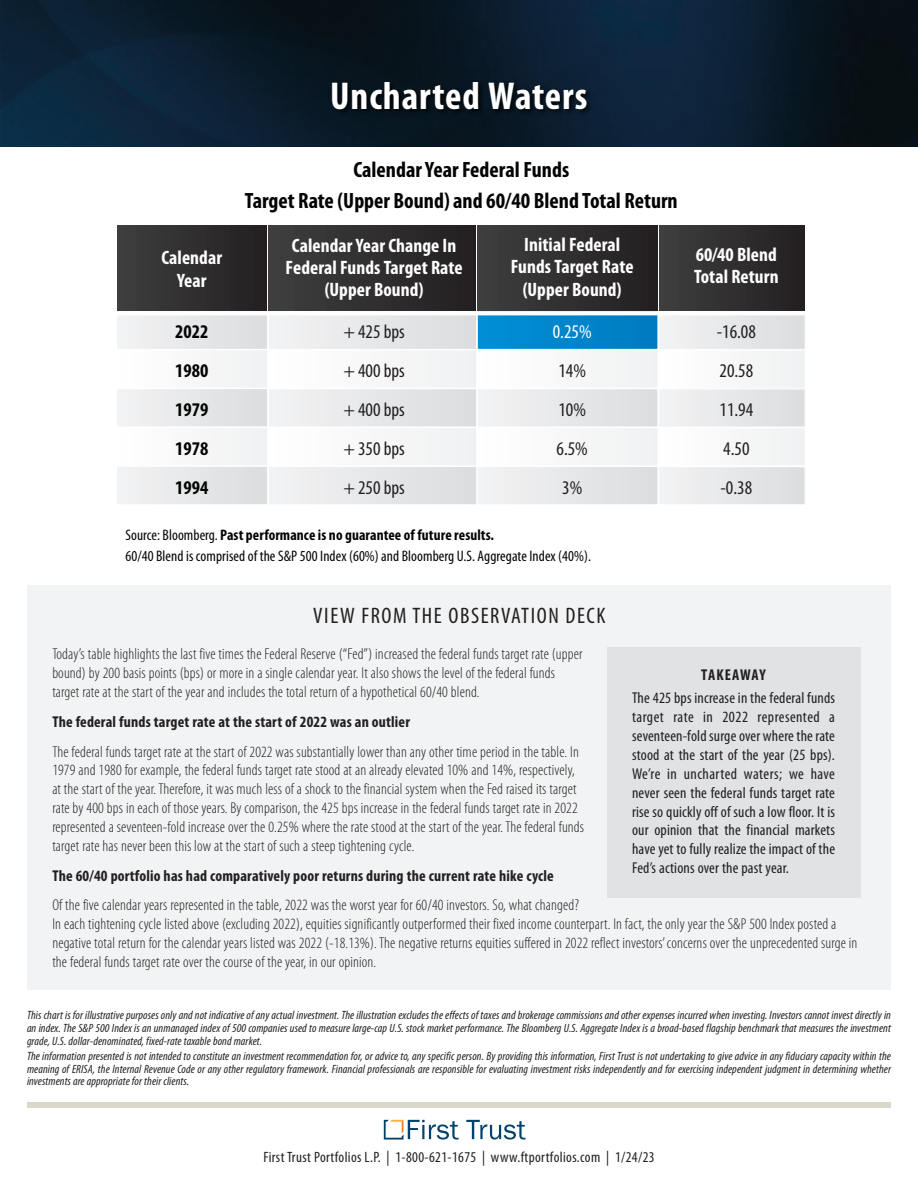
<style>
.page{position:relative;width:918px;height:1188px;background:#fff}
.page>*{position:absolute;margin:0;border:0;box-sizing:border-box;transform-origin:0 0}
.t1{font:700 condensed 39px "Myriad Pro";letter-spacing:.025em;color:#fff}
.t2{font:condensed 22.5px "Myriad Pro";letter-spacing:.07em;color:#231f20}
.t3{font:700 condensed 22.2px/31px "Myriad Pro";color:#040503;text-align:center}
.t4{font:700 condensed 19.5px/22.2px "Myriad Pro";letter-spacing:.005em;color:#fff;text-align:center}
.t5{font:condensed 19.5px/38.8px "Myriad Pro";color:#231f20}
.t6{font:700 condensed 19.5px/38.8px "Myriad Pro";letter-spacing:.005em;color:#040503;text-align:justify}
.t7{font:300 condensed 15.75px/18.9px "Myriad Pro";letter-spacing:.01em;color:#231f20}
.t8{font:condensed 15.75px/18.9px "Myriad Pro";letter-spacing:.01em;color:#231f20;text-align:justify}
.t9{font:700 condensed 15.75px "Myriad Pro";letter-spacing:.01em;color:#231f20}
.t10{font:700 condensed 15.75px "Myriad Pro";letter-spacing:.055em;color:#231f20}
.t11{font:condensed 15.3px/20.9px "Myriad Pro";letter-spacing:.005em;color:#040503}
.t12{font:condensed 15px "Myriad Pro";letter-spacing:.025em;color:#231f20}
.t13{font:italic condensed 12px/12.8px "Myriad Pro";letter-spacing:.01em;color:#231f20;text-align:justify}
.s1{color:#fff}
.s2{font-weight:700}
</style>
<div class="page">
<div style="left:27px;top:586px;width:863px;height:404px;background:#f2f3f4"></div>
<img style="left:0;top:0;width:918px;height:147px">
<svg style="left:466px;top:1120px;width:60px;height:20px"></svg>
<svg style="left:384px;top:1120px;width:75px;height:20px"></svg>
<div style="left:27px;top:1102px;width:864px;height:6px;background:#dad8ca"></div>
<img style="left:21px;top:25px;width:880px;height:105px">
<div style="left:607px;top:648px;width:253px;height:250px;background:#e1e2e4"></div>
<div style="left:117px;top:311px;width:151px;height:38px;background:#e7e8e9"></div>
<div style="left:116px;top:310px;width:152px;height:40px;border:1px solid #fff"></div>
<div style="left:477px;top:311px;width:181px;height:38px;background:#0085cb"></div>
<div style="left:268px;top:311px;width:209px;height:38px;background:#e7e8e9"></div>
<div style="left:268px;top:310px;width:209px;height:40px;border:1px solid #fff"></div>
<div style="left:658px;top:311px;width:147px;height:38px;background:#e7e8e9"></div>
<div style="left:658px;top:311px;width:148px;height:39px;border:1px solid #fff"></div>
<div style="left:117px;top:350px;width:151px;height:38px;background:#f7f7f8"></div>
<div style="left:477px;top:350px;width:181px;height:38px;background:#f7f7f8"></div>
<div style="left:268px;top:350px;width:209px;height:38px;background:#f7f7f8"></div>
<div style="left:658px;top:350px;width:147px;height:38px;background:#f8f8f9"></div>
<div style="left:117px;top:388px;width:151px;height:39px;background:#e7e8e9"></div>
<div style="left:116px;top:388px;width:152px;height:40px;border:1px solid #fff"></div>
<div style="left:477px;top:389px;width:181px;height:38px;background:#e7e8e9"></div>
<div style="left:477px;top:388px;width:182px;height:40px;border:1px solid #fff"></div>
<div style="left:268px;top:389px;width:209px;height:38px;background:#e7e8e9"></div>
<div style="left:268px;top:388px;width:209px;height:40px;border:1px solid #fff"></div>
<div style="left:658px;top:389px;width:147px;height:38px;background:#e7e8e9"></div>
<div style="left:658px;top:388px;width:148px;height:40px;border:1px solid #fff"></div>
<div style="left:117px;top:427px;width:151px;height:39px;background:#f7f7f8"></div>
<div style="left:477px;top:427px;width:181px;height:39px;background:#f7f7f8"></div>
<div style="left:268px;top:427px;width:209px;height:39px;background:#f7f7f8"></div>
<div style="left:658px;top:428px;width:147px;height:38px;background:#f8f8f9"></div>
<div style="left:117px;top:466px;width:151px;height:39px;background:#e7e8e9"></div>
<div style="left:116px;top:466px;width:152px;height:39px;border:1px solid #fff"></div>
<div style="left:477px;top:466px;width:181px;height:39px;background:#e7e8e9"></div>
<div style="left:477px;top:466px;width:182px;height:39px;border:1px solid #fff"></div>
<div style="left:268px;top:466px;width:209px;height:39px;background:#e7e8e9"></div>
<div style="left:268px;top:466px;width:209px;height:39px;border:1px solid #fff"></div>
<div style="left:658px;top:467px;width:147px;height:38px;background:#e7e8e9"></div>
<div style="left:658px;top:466px;width:148px;height:39px;border:1px solid #fff"></div>
<hr style="left:117px;top:311px;width:688px;height:4px;background:#fff">
<div style="left:117px;top:225px;width:150px;height:86px;background:linear-gradient(to right,#3f3f40,#231f20)"></div>
<div style="left:478px;top:225px;width:179px;height:86px;background:linear-gradient(to right,#3e3f40,#231f20)"></div>
<div style="left:269px;top:225px;width:207px;height:85px;background:linear-gradient(to right,#3f3f40,#231f20)"></div>
<div style="left:659px;top:225px;width:145px;height:86px;background:linear-gradient(to right,#3e3f40,#231f20)"></div>
<p class="t1" style="left:330px;top:81px;width:259px">Uncharted Waters</p>
<p class="t4" style="left:161px;top:249px;width:62px">Calendar<br>Year</p>
<p class="t3" style="left:245px;top:156px;width:435px">Calendar Year Federal Funds<br>Target Rate (Upper Bound) and 60/40 Blend Total Return</p>
<p class="t4" style="left:511px;top:235px;width:124px">Initial Federal<br>Funds Target Rate (Upper Bound)</p>
<p class="t4" style="left:286px;top:236px;width:179px">Calendar Year Change In<br>Federal Funds Target Rate (Upper Bound)</p>
<p class="t4" style="left:694px;top:245px;width:86px;text-align:left">60/40 Blend<br>Total Return</p>
<p class="t5" style="left:344px;top:314px;width:63px;text-align:justify">+ 425 bps + 400 bps + 400 bps + 350 bps + 250 bps</p>
<p class="t5" style="left:717px;top:314px;width:41px">-16.08<br>20.58<br>11.94<br>4.50 -0.38</p>
<p class="t6" style="left:175px;top:314px;width:35px">2022<br>1980<br>1979<br>1978<br>1994</p>
<p class="t5" style="left:553px;top:314px;width:40px"><span class="s1">0.25%<br></span>14%<br>10%<br>6.5%<br>3%</p>
<p class="t11" style="left:125px;top:526px;width:467px">Source: Bloomberg. <span class="s2">Past performance is no guarantee of future results.<br></span>60/40 Blend is comprised of the S&amp;P 500 Index (60%) and Bloomberg U.S. Aggregate Index (40%).</p>
<p class="t2" style="left:313px;top:608px;width:294px">VIEW FROM THE OBSERVATION DECK</p>
<p class="t7" style="left:52px;top:646px;width:532px">Today’s table highlights the last five times the Federal Reserve (“Fed”) increased the federal funds target rate (upper bound) by 200 basis points (bps) or more in a single calendar year. It also shows the level of the federal funds target rate at the start of the year and includes the total return of a hypothetical 60/40 blend.</p>
<p class="t9" style="left:52px;top:716px;width:359px">The federal funds target rate at the start of 2022 was an outlier</p>
<p class="t7" style="left:52px;top:743px;width:533px">The federal funds target rate at the start of 2022 was substantially lower than any other time period in the table. In 1979 and 1980 for example, the federal funds target rate stood at an already elevated 10% and 14%, respectively, at the start of the year. Therefore, it was much less of a shock to the financial system when the Fed raised its target rate by 400 bps in each of those years. By comparison, the 425 bps increase in the federal funds target rate in 2022 represented a seventeen-fold increase over the 0.25% where the rate stood at the start of the year. The federal funds target rate has never been this low at the start of such a steep tightening cycle.</p>
<p class="t9" style="left:52px;top:870px;width:503px">The 60/40 portfolio has had comparatively poor returns during the current rate hike cycle</p>
<p class="t7" style="left:52px;top:897px;width:807px">Of the five calendar years represented in the table, 2022 was the worst year for 60/40 investors. So, what changed?<br>In each tightening cycle listed above (excluding 2022), equities significantly outperformed their fixed income counterpart. In fact, the only year the S&amp;P 500 Index posted a negative total return for the calendar years listed was 2022 (-18.13%). The negative returns equities suffered in 2022 reflect investors’ concerns over the unprecedented surge in the federal funds target rate over the course of the year, in our opinion.</p>
<p class="t10" style="left:701px;top:669px;width:66px">TAKEAWAY</p>
<p class="t8" style="left:632px;top:690px;width:204px">The 425 bps increase in the federal funds target rate in 2022 represented a seventeen-fold surge over where the rate stood at the start of the year (25 bps).<br>We’re in uncharted waters; we have never seen the federal funds target rate rise so quickly off of such a low floor. It is our opinion that the financial markets have yet to fully realize the impact of the Fed’s actions over the past year.</p>
<p class="t13" style="left:27px;top:1010px;width:865px">T his chart is for illustrative purposes only and not indicative of any actual investment. The illustration excludes the effects of taxes and brokerage commissions and other expenses incurred when investing. Investors cannot invest directly in an index. The S&amp;P 500 Index is an unmanaged index of 500 companies used to measure large-cap U.S. stock market performance. The Bloomberg U.S. Aggregate Index is a broad-based flagship benchmark that measures the investment grade, U.S. dollar-denominated, fixed-rate taxable bond market.</p>
<p class="t13" style="left:27px;top:1051px;width:866px">The information presented is not intended to constitute an investment recommendation for, or advice to, any specific person. By providing this information, First Trust is not undertaking to give advice in any fiduciary capacity within the meaning of ERISA, the Internal Revenue Code or any other regulatory framework. Financial professionals are responsible for evaluating investment risks independently and for exercising independent judgment in determining whether investments are appropriate for their clients.</p>
<p class="t12" style="left:263px;top:1152px;width:393px">First Trust Portfolios L.P. | 1-800-621-1675 | www.ftportfolios.com | 1/24/23</p>
</div>
